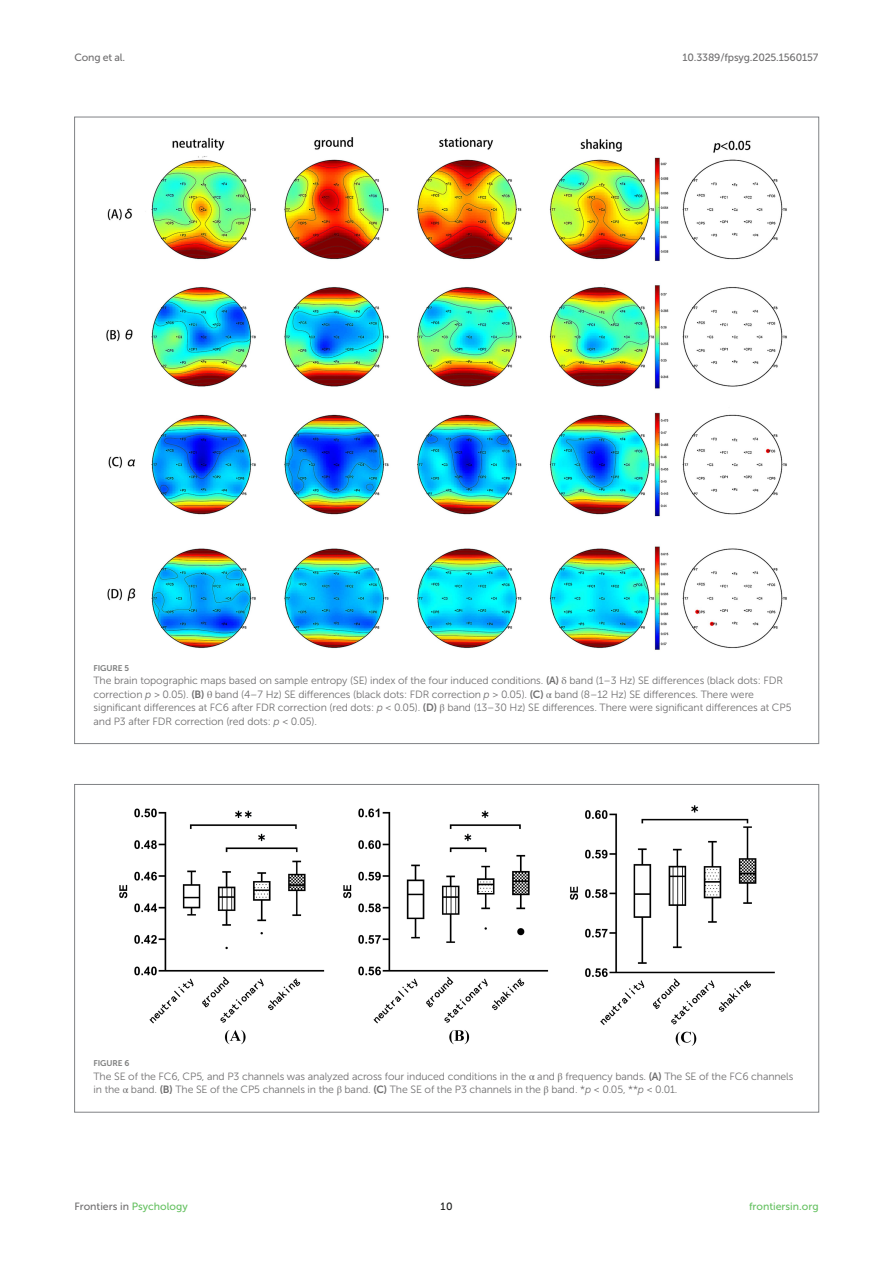
<style>
.page{position:relative;width:893px;height:1263px;background:#fff}
.page>*{position:absolute;margin:0;border:0;box-sizing:border-box;transform-origin:0 0}
.FIG_LEG{font:10.5px/13.5px "Museo Sans 300";letter-spacing:-.01em;color:#706f70}
.t1{font:10.5px "Museo Sans 500";letter-spacing:-.015em;color:#706f70}
.t2{font:10.5px "Museo Sans 500";color:#65c161}
.t3{font:10.5px "Museo Sans 500";color:#1b1c1b}
.FIG_HD{font:8.25px "Museo Sans 700";letter-spacing:-.01em;color:#7e7f7f}
.s1{font-family:"Museo Sans 700"}
.s2{font-family:"STIX General"}
.s3{font-style:italic}
.s4{color:#65c161}
</style>
<div class="page">
<img style="left:106px;top:137px;width:681px;height:513px">
<img style="left:119px;top:805px;width:656px;height:241px">
<p class="t1" style="left:74px;top:51px;width:52px">Cong et al.</p>
<p class="t1" style="left:683px;top:51px;width:137px">10.3389/fpsyg.2025.1560157</p>
<p class="FIG_HD" style="left:94px;top:663px;width:37px">FIGURE 5</p>
<p class="FIG_LEG" style="left:94px;top:674px;width:699px">The brain topographic maps based on sample entropy (SE) index of the four induced conditions. <span class="s1">(A)</span> <span class="s2">δ</span> band (1–3 Hz) SE differences (black dots: FDR correction <span class="s3">p</span> &gt; 0.05). <span class="s1">(B)</span> <span class="s2">θ</span> band (4–7 Hz) SE differences (black dots: FDR correction <span class="s3">p</span> &gt; 0.05). <span class="s1">(C)</span> <span class="s2">α</span> band (8–12 Hz) SE differences. There were significant differences at FC6 after FDR correction (red dots: <span class="s3">p</span> &lt; 0.05). <span class="s1">(D)</span> <span class="s2">β</span> band (13–30 Hz) SE differences. There were significant differences at CP5 and P3 after FDR correction (red dots: <span class="s3">p</span> &lt; 0.05).</p>
<p class="FIG_HD" style="left:94px;top:1059px;width:37px">FIGURE 6</p>
<p class="FIG_LEG" style="left:94px;top:1069px;width:701px">The SE of the FC6, CP5, and P3 channels was analyzed across four induced conditions in the <span class="s2">α</span> and <span class="s2">β</span> frequency bands. <span class="s1">(A)</span> The SE of the FC6 channels in the <span class="s2">α</span> band. <span class="s1">(B)</span> The SE of the CP5 channels in the <span class="s2">β</span> band. <span class="s1">(C)</span> The SE of the P3 channels in the <span class="s2">β</span> band. *<span class="s3">p</span> &lt; 0.05, **<span class="s3">p</span> &lt; 0.01.</p>
<p class="t1" style="left:74px;top:1200px;width:115px">Frontiers in <span class="s4">Psychology</span></p>
<p class="t3" style="left:440px;top:1200px;width:14px">10</p>
<p class="t2" style="left:749px;top:1200px;width:71px">frontiersin.org</p>
</div>
